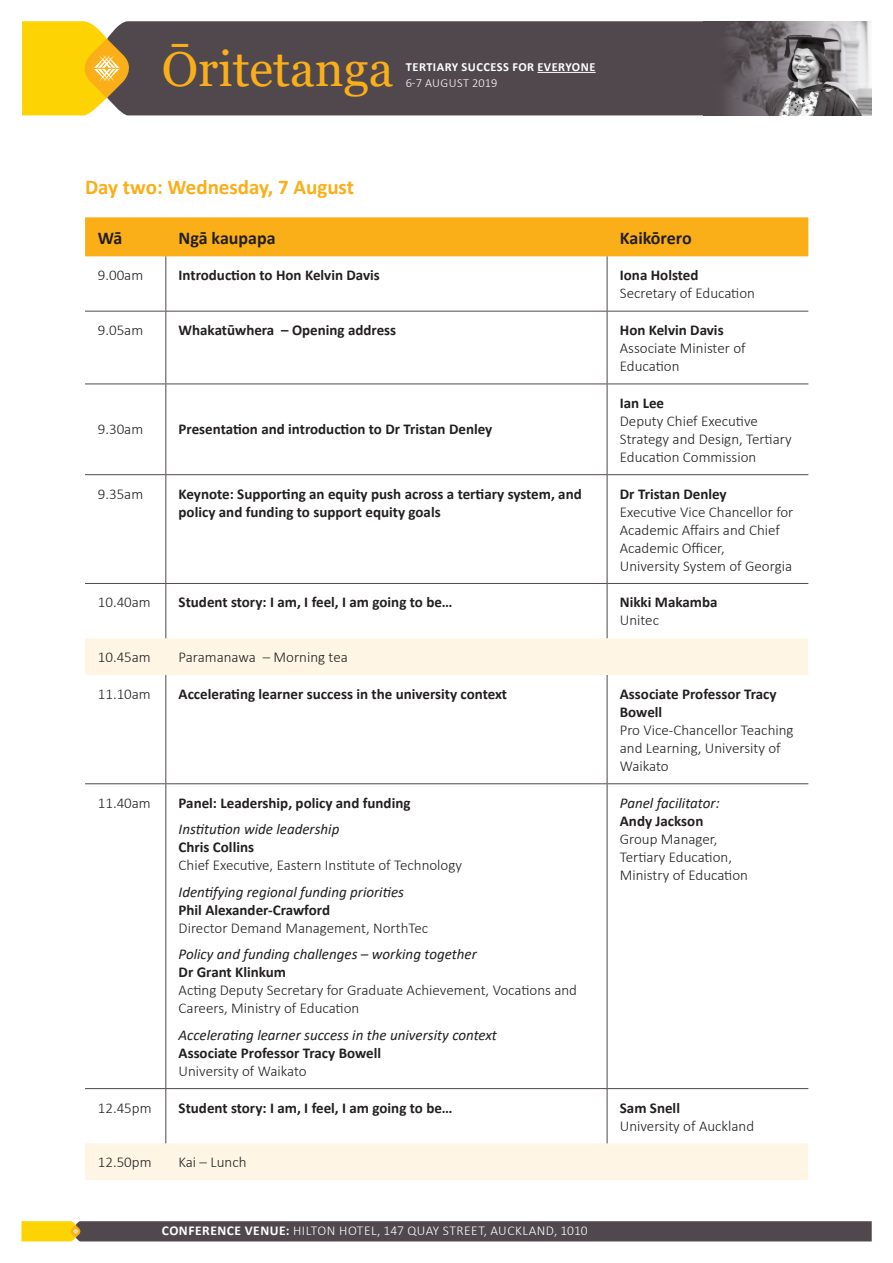
<style>
.page{position:relative;width:893px;height:1263px;background:#fff}
.page>*{position:absolute;margin:0;border:0;box-sizing:border-box;transform-origin:0 0}
.t1{font:48.9px "Georgia";color:#faaf18}
.Heading_2{font:700 21px "Calibri";color:#faaf18}
.t2{font:700 18px "Calibri";color:#231f20}
.table_body{font:300 15px/18px "Calibri";color:#231f20}
.table_body-2{font:700 15px/18px "Calibri";color:#231f20}
.table_body-3{font:italic 15px/18px "Calibri";color:#231f20}
.t3{font:300 13.5px "Calibri";letter-spacing:.04em;color:#fff}
.t4{font:700 12.3px "Calibri";letter-spacing:.04em;color:#fff}
.t5{font:300 12.3px "Calibri";letter-spacing:.03em;color:#fff}
.s1{font-weight:700}
.s2{font-weight:300}
.s3{font-weight:400;font-style:italic}
.s4{font-weight:700;font-style:normal}
.s5{font-weight:300;font-style:normal}
</style>
<div class="page">
<div style="left:137px;top:21px;width:566px;height:94px;background:#51484d"></div>
<svg style="left:22px;top:21px;width:115px;height:94px;background:#e1bb26"></svg>
<img style="left:703px;top:21px;width:169px;height:94px">
<hr style="left:537px;top:72px;width:59px;height:1px;background:#fff">
<svg style="left:21px;top:1221px;width:851px;height:20px;background:#5e534a"></svg>
<div style="left:85px;top:217px;width:723px;height:39px;background:#faaf18"></div>
<svg style="left:85px;top:638px;width:723px;height:542px"></svg>
<hr style="left:165px;top:256px;width:1px;height:55px;background:#51484d">
<hr style="left:607px;top:256px;width:1px;height:55px;background:#51484d">
<hr style="left:85px;top:311px;width:81px;height:1px;background:#51484d">
<hr style="left:166px;top:311px;width:441px;height:1px;background:#51484d">
<hr style="left:165px;top:311px;width:1px;height:73px;background:#51484d">
<hr style="left:607px;top:311px;width:201px;height:1px;background:#51484d">
<hr style="left:607px;top:311px;width:1px;height:73px;background:#51484d">
<hr style="left:85px;top:384px;width:81px;height:1px;background:#51484d">
<hr style="left:166px;top:384px;width:441px;height:1px;background:#51484d">
<hr style="left:165px;top:384px;width:1px;height:90px;background:#51484d">
<hr style="left:607px;top:384px;width:201px;height:1px;background:#51484d">
<hr style="left:607px;top:384px;width:1px;height:90px;background:#51484d">
<hr style="left:85px;top:474px;width:81px;height:1px;background:#51484d">
<hr style="left:166px;top:474px;width:441px;height:1px;background:#51484d">
<hr style="left:165px;top:475px;width:1px;height:108px;background:#51484d">
<hr style="left:607px;top:474px;width:201px;height:1px;background:#51484d">
<hr style="left:607px;top:475px;width:1px;height:108px;background:#51484d">
<hr style="left:85px;top:583px;width:81px;height:1px;background:#51484d">
<hr style="left:166px;top:583px;width:441px;height:1px;background:#51484d">
<hr style="left:165px;top:584px;width:1px;height:54px;background:#51484d">
<hr style="left:607px;top:583px;width:201px;height:1px;background:#51484d">
<hr style="left:607px;top:584px;width:1px;height:54px;background:#51484d">
<hr style="left:165px;top:675px;width:1px;height:108px;background:#51484d">
<hr style="left:607px;top:675px;width:1px;height:108px;background:#51484d">
<hr style="left:85px;top:783px;width:81px;height:1px;background:#51484d">
<hr style="left:166px;top:783px;width:441px;height:1px;background:#51484d">
<hr style="left:165px;top:784px;width:1px;height:304px;background:#51484d">
<hr style="left:607px;top:783px;width:201px;height:1px;background:#51484d">
<hr style="left:607px;top:784px;width:1px;height:304px;background:#51484d">
<hr style="left:85px;top:1088px;width:81px;height:1px;background:#51484d">
<hr style="left:166px;top:1088px;width:441px;height:1px;background:#51484d">
<hr style="left:165px;top:1089px;width:1px;height:54px;background:#51484d">
<hr style="left:607px;top:1088px;width:201px;height:1px;background:#51484d">
<hr style="left:607px;top:1089px;width:1px;height:54px;background:#51484d">
<h1 class="t1" style="left:162px;top:40px;width:233px">Ōritetanga</h1>
<p class="t4" style="left:406px;top:58px;width:191px">TERTIARY SUCCESS FOR EVERYONE</p>
<p class="t5" style="left:406px;top:75px;width:93px">6-7 AUGUST 2019</p>
<p class="Heading_2" style="left:85px;top:173px;width:270px">Day two: Wednesday, 7 August</p>
<p class="t2" style="left:98px;top:225px;width:26px">Wā</p>
<p class="t2" style="left:179px;top:225px;width:99px">Ngā kaupapa</p>
<p class="t2" style="left:620px;top:225px;width:73px">Kaikōrero</p>
<p class="table_body" style="left:98px;top:266px;width:47px">9.00am</p>
<p class="table_body-2" style="left:179px;top:266px;width:203px">Introduction to Hon Kelvin Davis</p>
<p class="table_body" style="left:620px;top:266px;width:137px"><span class="s1">Iona Holsted<br></span>Secretary of Education</p>
<p class="table_body" style="left:98px;top:321px;width:47px">9.05am</p>
<p class="table_body-2" style="left:179px;top:321px;width:219px">Whakatūwhera – Opening address</p>
<p class="table_body" style="left:620px;top:321px;width:127px"><span class="s1">Hon Kelvin Davis<br></span>Associate Minister of<br>Education</p>
<p class="table_body" style="left:98px;top:420px;width:47px">9.30am</p>
<p class="table_body-2" style="left:179px;top:420px;width:315px">Presentation and introduction to Dr Tristan Denley</p>
<p class="table_body" style="left:620px;top:394px;width:173px"><span class="s1">Ian Lee<br></span>Deputy Chief Executive<br>Strategy and Design, Tertiary<br>Education Commission</p>
<p class="table_body" style="left:98px;top:485px;width:47px">9.35am</p>
<p class="table_body-2" style="left:179px;top:484px;width:405px">Keynote: Supporting an equity push across a tertiary system, and policy and funding to support equity goals</p>
<p class="table_body" style="left:620px;top:485px;width:175px"><span class="s1">Dr Tristan Denley<br></span>Executive Vice Chancellor for<br>Academic Affairs and Chief<br>Academic Officer,<br>University System of Georgia</p>
<p class="table_body" style="left:98px;top:593px;width:55px">10.40am</p>
<p class="table_body-2" style="left:179px;top:593px;width:276px">Student story: I am, I feel, I am going to be…</p>
<p class="table_body-2" style="left:620px;top:593px;width:99px">Nikki Makamba<br><span class="s2">Unitec</span></p>
<p class="table_body" style="left:98px;top:648px;width:55px">10.45am</p>
<p class="table_body" style="left:179px;top:648px;width:171px">Paramanawa – Morning tea</p>
<p class="table_body" style="left:98px;top:685px;width:55px">11.10am</p>
<p class="table_body-2" style="left:179px;top:685px;width:330px">Accelerating learner success in the university context</p>
<p class="table_body" style="left:620px;top:685px;width:175px"><span class="s1">Associate Professor Tracy<br>Bowell<br></span>Pro Vice-Chancellor Teaching and Learning, University of<br>Waikato</p>
<p class="table_body" style="left:98px;top:794px;width:55px">11.40am</p>
<p class="table_body-2" style="left:179px;top:794px;width:233px">Panel: Leadership, policy and funding</p>
<p class="table_body" style="left:179px;top:820px;width:285px"><span class="s3">Institution wide leadership<br></span><span class="s1">Chris Collins<br></span>Chief Executive, Eastern Institute of Technology</p>
<p class="table_body-3" style="left:179px;top:882px;width:251px">Identifying regional funding priorities<br><span class="s4">Phil Alexander-Crawford<br></span><span class="s5">Director Demand Management, NorthTec</span></p>
<p class="table_body" style="left:179px;top:945px;width:400px"><span class="s3">Policy and funding challenges – working together<br></span><span class="s1">Dr Grant Klinkum<br></span>Acting Deputy Secretary for Graduate Achievement, Vocations and Careers, Ministry of Education</p>
<p class="table_body-3" style="left:179px;top:1025px;width:320px">Accelerating learner success in the university context<br><span class="s4">Associate Professor Tracy Bowell<br></span><span class="s5">University of Waikato</span></p>
<p class="table_body" style="left:620px;top:794px;width:130px"><span class="s3">Panel facilitator:<br></span><span class="s1">Andy Jackson<br></span>Group Manager,<br>Tertiary Education,<br>Ministry of Education</p>
<p class="table_body" style="left:98px;top:1098px;width:55px">12.45pm</p>
<p class="table_body-2" style="left:179px;top:1098px;width:276px">Student story: I am, I feel, I am going to be…</p>
<p class="table_body" style="left:620px;top:1098px;width:136px"><span class="s1">Sam Snell<br></span>University of Auckland</p>
<p class="table_body" style="left:98px;top:1153px;width:55px">12.50pm</p>
<p class="table_body" style="left:179px;top:1153px;width:69px">Kai – Lunch</p>
<p class="t3" style="left:162px;top:1222px;width:427px"><span class="s1">CONFERENCE VENUE:</span> HILTON HOTEL, 147 QUAY STREET, AUCKLAND, 1010</p>
</div>
